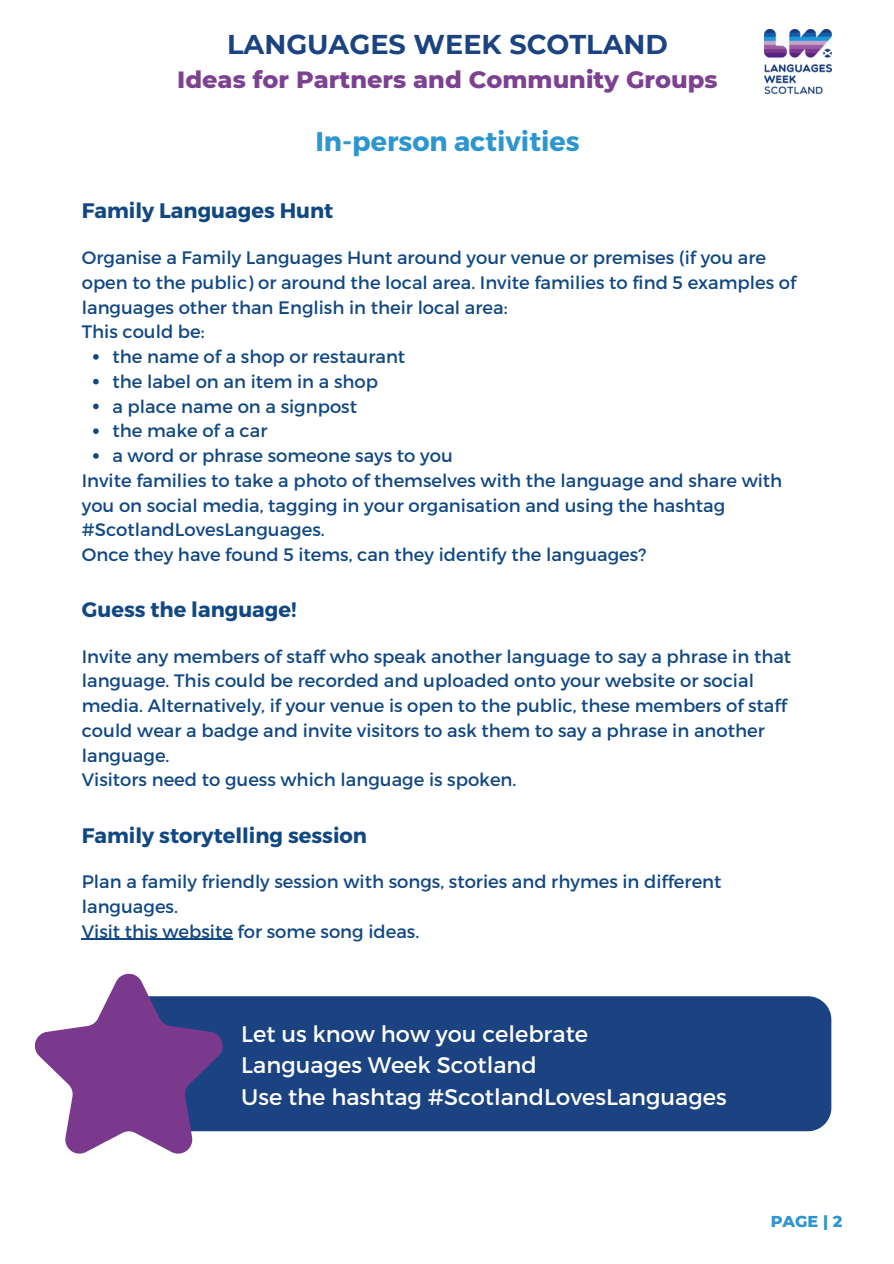
<style>
.page{position:relative;width:894px;height:1264px;background:#fff}
.page>*{position:absolute;margin:0;border:0;box-sizing:border-box;transform-origin:0 0}
.t1{font:700 27.15px "Montserrat";color:#1b4381}
.t2{font:700 27px "Montserrat";color:#2d95d0}
.t3{font:800 24px "Montserrat";color:#7d4192}
.t4{font:22.5px/31.5px "Montserrat";color:#fff}
.t5{font:700 21px "Montserrat";color:#114883}
.t6{font:18px/24.8px "Montserrat";color:#114883}
.t7{font:800 16.05px "Montserrat";color:#2d95d0}
</style>
<div class="page">
<img style="left:764px;top:30px;width:67px;height:64px">
<svg style="left:93px;top:354px;width:6px;height:6px"></svg>
<svg style="left:93px;top:379px;width:6px;height:5px"></svg>
<svg style="left:93px;top:403px;width:6px;height:6px"></svg>
<svg style="left:93px;top:428px;width:6px;height:6px"></svg>
<svg style="left:93px;top:453px;width:6px;height:6px"></svg>
<hr style="left:82px;top:938px;width:151px;height:1px;background:#114883">
<div style="left:223px;top:996px;width:607px;height:135px;background:#1b4381"></div>
<svg style="left:35px;top:973px;width:188px;height:180px"></svg>
<p class="t1" style="left:227px;top:28px;width:442px">LANGUAGES WEEK SCOTLAND</p>
<p class="t3" style="left:177px;top:64px;width:541px">Ideas for Partners and Community Groups</p>
<h5 class="t2" style="left:315px;top:124px;width:266px">In-person activities</h5>
<h3 class="t5" style="left:82px;top:197px;width:253px">Family Languages Hunt</h3>
<h4 class="t6" style="left:82px;top:244px;width:715px">Organise a Family Languages Hunt around your venue or premises (if you are open to the public) or around the local area. Invite families to find 5 examples of languages other than English in their local area:<br>This could be:</h4>
<h5 class="t6" style="left:112px;top:343px;width:294px">the name of a shop or restaurant</h5>
<p class="t6" style="left:112px;top:368px;width:267px">the label on an item in a shop</p>
<p class="t6" style="left:112px;top:393px;width:246px">a place name on a signpost</p>
<p class="t6" style="left:112px;top:417px;width:156px">the make of a car</p>
<p class="t6" style="left:112px;top:442px;width:342px">a word or phrase someone says to you</p>
<p class="t6" style="left:82px;top:467px;width:701px">Invite families to take a photo of themselves with the language and share with you on social media, tagging in your organisation and using the hashtag #ScotlandLovesLanguages.<br>Once they have found 5 items, can they identify the languages?</p>
<h5 class="t5" style="left:82px;top:596px;width:216px">Guess the language!</h5>
<h4 class="t6" style="left:82px;top:643px;width:710px">Invite any members of staff who speak another language to say a phrase in that language. This could be recorded and uploaded onto your website or social media. Alternatively, if your venue is open to the public, these members of staff could wear a badge and invite visitors to ask them to say a phrase in another language.<br>Visitors need to guess which language is spoken.</h4>
<h4 class="t5" style="left:82px;top:821px;width:287px">Family storytelling session</h4>
<h5 class="t6" style="left:82px;top:868px;width:641px">Plan a family friendly session with songs, stories and rhymes in different languages.<br>Visit this website for some song ideas.</h5>
<p class="t4" style="left:241px;top:1016px;width:487px">Let us know how you celebrate<br>Languages Week Scotland<br>Use the hashtag #ScotlandLovesLanguages</p>
<h2 class="t7" style="left:770px;top:1211px;width:73px">PAGE | 2</h2>
</div>
